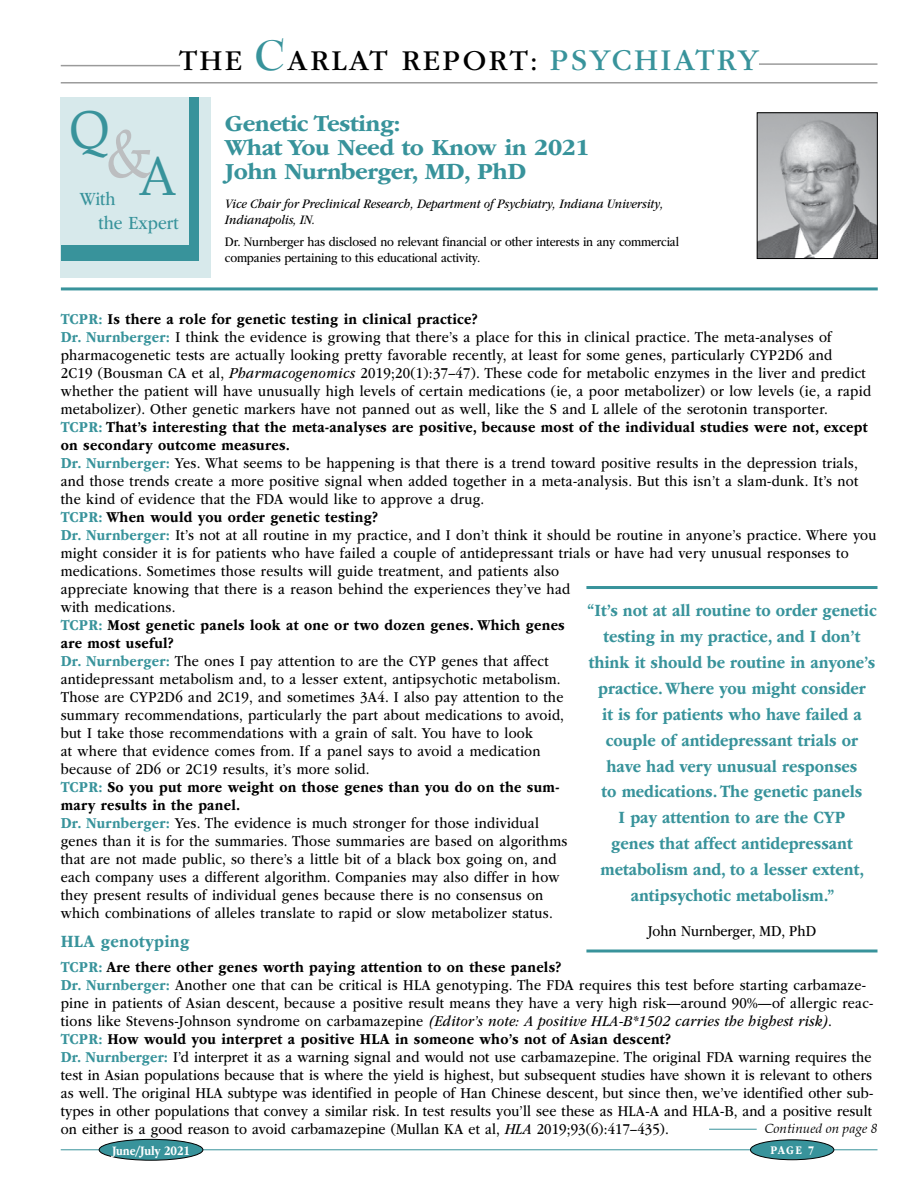
<style>
.page{position:relative;width:918px;height:1188px;background:#fff}
.page>*{position:absolute;margin:0;border:0;box-sizing:border-box;transform-origin:0 0}
.t1{font:68.1px "Book Antiqua";color:#bcbec0;scale:.88 1}
.t2{font:55.95px "Book Antiqua";color:#38939b;scale:.88 1}
.t3{font:30px "ITC Garamond Std";letter-spacing:.075em;color:#000}
.t4{font:700 24px/24px "ITC Garamond Std";letter-spacing:-.02em;color:#38939b}
.t5{font:19.5px "ITC Garamond Std";color:#38939b;scale:.88 1}
.t6{font:700 18px/26px "ITC Garamond Std";color:#38939b;text-align:center;scale:.88 1}
.t7{font:700 18px "ITC Garamond Std";letter-spacing:.02em;color:#38939b;scale:.88 1}
.t8{font:15.75px/18px "ITC Garamond Std";letter-spacing:.02em;color:#000;scale:.88 1}
.t9{font:15.75px "ITC Garamond Std";color:#000;scale:.88 1}
.t10{font:13.5px/15.8px "ITC Garamond Std";letter-spacing:-.01em;color:#000;scale:.88 1}
.t11{font:italic 13.5px/15.8px "ITC Garamond Std";color:#000;scale:.88 1}
.t12{font:italic 13.5px "Book Antiqua";color:#000}
.t13{font:700 13.5px "ITC Garamond Std";letter-spacing:-.01em;color:#fff;scale:.82 1}
.t14{font:700 12.15px "ITC Garamond Std";color:#fff;scale:.85 1}
.s1{font-family:"Bernhard Modern Std";font-weight:700;font-size:46.5px;color:#38939b}
.s2{font-size:31.5px;color:#38939b}
.s3{font-weight:700;color:#38939b}
.s4{font-weight:700}
.s5{font-style:italic}
</style>
<div class="page">
<hr style="left:61px;top:82px;width:817px;height:2px;background:#000">
<hr style="left:61px;top:1149px;width:817px;height:1px;background:#38939b">
<div style="left:750px;top:1140px;width:84px;height:20px;background:#38939b;border-radius:50%"></div>
<div style="left:750px;top:1139px;width:84px;height:21px;border:1px solid #000;border-radius:50%"></div>
<div style="left:99px;top:1139px;width:104px;height:21px;background:#38939b;border-radius:50%"></div>
<div style="left:99px;top:1139px;width:104px;height:22px;border:1px solid #000;border-radius:50%"></div>
<hr style="left:759px;top:63px;width:119px;height:2px;background:#000">
<hr style="left:61px;top:65px;width:119px;height:1px;background:#000">
<hr style="left:61px;top:287px;width:817px;height:3px;background:#38939b">
<div style="left:61px;top:98px;width:150px;height:180px;background:#d7e9eb"></div>
<div style="left:61px;top:98px;width:138px;height:163px;background:#38939b"></div>
<div style="left:61px;top:98px;width:127px;height:147px;background:#d7e9eb"></div>
<img style="left:759px;top:115px;width:117px;height:142px">
<div style="left:757px;top:113px;width:121px;height:146px;border:1px solid #000"></div>
<hr style="left:586px;top:586px;width:291px;height:3px;background:#38939b">
<hr style="left:586px;top:950px;width:291px;height:2px;background:#38939b">
<hr style="left:709px;top:1129px;width:48px;height:1px;background:#38939b">
<h3 class="t3" style="left:179px;top:44px;width:581px">THE <span class="s1">C</span>ARLAT REPORT: <span class="s2">PSYCHIATRY</span></h3>
<h1 class="t1" style="left:70px;top:112px;width:95px">&amp;<sup>Q</sup></h1>
<h2 class="t2" style="left:138px;top:142px;width:45px">A</h2>
<p class="t5" style="left:99px;top:212px;width:93px">the Expert</p>
<p class="t5" style="left:80px;top:188px;width:42px">With</p>
<h3 class="t4" style="left:225px;top:111px;width:366px">Genetic Testing:<br>What You Need to Know in 2021<br>John Nurnberger, MD, PhD</h3>
<p class="t11" style="left:225px;top:196px;width:500px">Vice Chair for Preclinical Research, Department of Psychiatry, Indiana University,<br>Indianapolis, IN.</p>
<p class="t10" style="left:225px;top:234px;width:518px">Dr. Nurnberger has disclosed no relevant financial or other interests in any commercial companies pertaining to this educational activity.</p>
<p class="t8" style="left:61px;top:310px;width:928px"><span class="s3">TCPR:</span> <span class="s4">Is there a role for genetic testing in clinical practice?<br></span><span class="s3">Dr. Nurnberger:</span> I think the evidence is growing that there’s a place for this in clinical practice. The meta-analyses of pharmacogenetic tests are actually looking pretty favorable recently, at least for some genes, particularly CYP2D6 and<br>2C19 (Bousman CA et al, <span class="s5">Pharmacogenomics</span> 2019;20(1):37–47). These code for metabolic enzymes in the liver and predict whether the patient will have unusually high levels of certain medications (ie, a poor metabolizer) or low levels (ie, a rapid metabolizer). Other genetic markers have not panned out as well, like the S and L allele of the serotonin transporter.<br><span class="s3">TCPR:</span> <span class="s4">That’s interesting that the meta-analyses are positive, because most of the individual studies were not, except on secondary outcome measures.<br></span><span class="s3">Dr. Nurnberger:</span> Yes. What seems to be happening is that there is a trend toward positive results in the depression trials, and those trends create a more positive signal when added together in a meta-analysis. But this isn’t a slam-dunk. It’s not the kind of evidence that the FDA would like to approve a drug.<br><span class="s3">TCPR:</span> <span class="s4">When would you order genetic testing?<br></span><span class="s3">Dr. Nurnberger:</span> It’s not at all routine in my practice, and I don’t think it should be routine in anyone’s practice. Where you might consider it is for patients who have failed a couple of antidepressant trials or have had very unusual responses to medications. Sometimes those results will guide treatment, and patients also<br>appreciate knowing that there is a reason behind the experiences they’ve had<br>with medications.<br><span class="s3">TCPR:</span> <span class="s4">Most genetic panels look at one or two dozen genes. Which genes<br>are most useful?<br></span><span class="s3">Dr. Nurnberger:</span> The ones I pay attention to are the CYP genes that affect<br>antidepressant metabolism and, to a lesser extent, antipsychotic metabolism.<br>Those are CYP2D6 and 2C19, and sometimes 3A4. I also pay attention to the<br>summary recommendations, particularly the part about medications to avoid,<br>but I take those recommendations with a grain of salt. You have to look<br>at where that evidence comes from. If a panel says to avoid a medication<br>because of 2D6 or 2C19 results, it’s more solid.<br><span class="s3">TCPR:</span> <span class="s4">So you put more weight on those genes than you do on the sum-<br>mary results in the panel.<br></span><span class="s3">Dr. Nurnberger:</span> Yes. The evidence is much stronger for those individual<br>genes than it is for the summaries. Those summaries are based on algorithms<br>that are not made public, so there’s a little bit of a black box going on, and<br>each company uses a different algorithm. Companies may also differ in how<br>they present results of individual genes because there is no consensus on<br>which combinations of alleles translate to rapid or slow metabolizer status.</p>
<p class="t7" style="left:61px;top:931px;width:148px">HLA genotyping</p>
<p class="t8" style="left:61px;top:958px;width:925px"><span class="s3">TCPR:</span> <span class="s4">Are there other genes worth paying attention to on these panels?<br></span><span class="s3">Dr. Nurnberger:</span> Another one that can be critical is HLA genotyping. The FDA requires this test before starting carbamaze&shy;pine in patients of Asian descent, because a positive result means they have a very high risk—around 90%—of allergic reac&shy;tions like Stevens-Johnson syndrome on carbamazepine <span class="s5">(Editor’s note: A positive HLA-B*1502 carries the highest risk)</span>.<br><span class="s3">TCPR:</span> <span class="s4">How would you interpret a positive HLA in someone who’s not of Asian descent?<br></span><span class="s3">Dr. Nurnberger:</span> I’d interpret it as a warning signal and would not use carbamazepine. The original FDA warning requires the test in Asian populations because that is where the yield is highest, but subsequent studies have shown it is relevant to others as well. The original HLA subtype was identified in people of Han Chinese descent, but since then, we’ve identified other sub&shy;types in other populations that convey a similar risk. In test results you’ll see these as HLA-A and HLA-B, and a positive result on either is a good reason to avoid carbamazepine (Mullan KA et al, <span class="s5">HLA</span> 2019;93(6):417–435).</p>
<p class="t6" style="left:587px;top:597px;width:331px">“It’s not at all routine to order genetic testing in my practice, and I don’t think it should be routine in anyone’s practice. Where you might consider<br>it is for patients who have failed a couple of antidepressant trials or have had very unusual responses<br>to medications. The genetic panels<br>I pay attention to are the CYP<br>genes that affect antidepressant metabolism and, to a lesser extent, antipsychotic metabolism.”</p>
<p class="t9" style="left:648px;top:922px;width:193px">John Nurnberger, MD, PhD</p>
<p class="t12" style="left:765px;top:1120px;width:114px">Continued on page 8</p>
<p class="t13" style="left:112px;top:1143px;width:97px">June/July 2021</p>
<p class="t14" style="left:771px;top:1143px;width:53px">PAGE 7</p>
</div>
